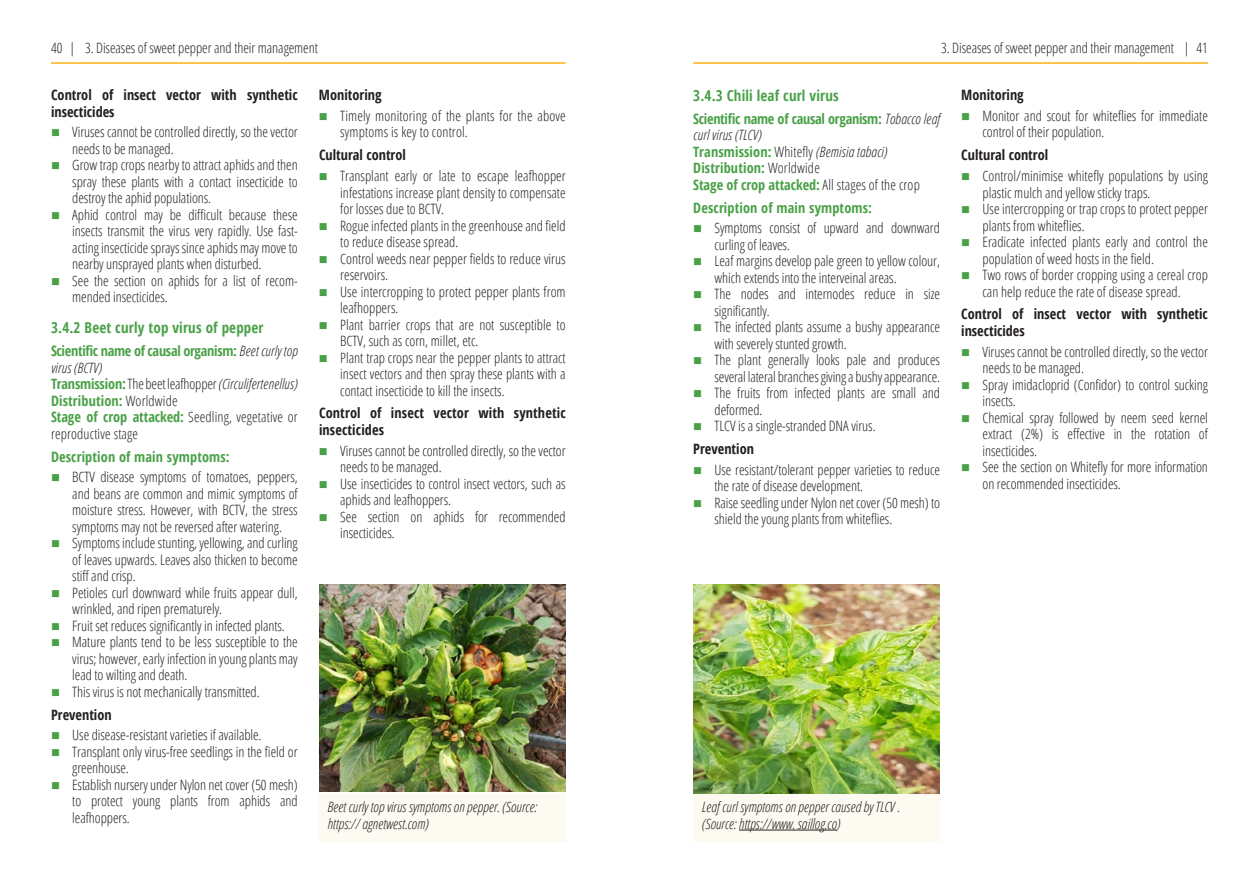
<style>
.page{position:relative;width:1259px;height:893px;background:#fff}
.page>*{position:absolute;margin:0;border:0;box-sizing:border-box;transform-origin:0 0}
.t1{font:700 condensed 15px "Open Sans";letter-spacing:.01em;color:#49a147}
.t2{font:300 condensed 14.25px/16.5px "Open Sans";letter-spacing:-.005em;color:#231f20}
.t3{font:700 condensed 14.25px/16.5px "Open Sans";letter-spacing:.01em;color:#49a147}
.t4{font:700 condensed 14.25px/16.5px "Open Sans";color:#231f20}
.t5{font:700 condensed 14.25px/16.5px "Open Sans";letter-spacing:-.02em;color:#49a147}
.t6{font:italic 300 condensed 14.25px/16.5px "Open Sans";color:#231f20}
.s1{color:#49a147}
.s2{font-weight:300;font-style:italic;color:#231f20}
.s3{font-weight:300;color:#231f20}
.s4{font-weight:700}
</style>
<div class="page">
<hr style="left:693px;top:62px;width:515px;height:2px;background:#fbb316">
<hr style="left:51px;top:62px;width:515px;height:2px;background:#fbb316">
<div style="left:319px;top:793px;width:247px;height:49px;background:#fdfbf1"></div>
<img style="left:319px;top:585px;width:247px;height:207px">
<div style="left:693px;top:793px;width:247px;height:49px;background:#fdfbf1"></div>
<hr style="left:739px;top:830px;width:98px;height:1px;background:#231f20">
<img style="left:693px;top:585px;width:247px;height:208px">
<p class="t2" style="left:51px;top:40px;width:268px">40 | 3. Diseases of sweet pepper and their management</p>
<p class="t2" style="left:941px;top:40px;width:268px">3. Diseases of sweet pepper and their management | 41</p>
<p class="t4" style="left:51px;top:86px;width:248px">Control of insect vector with synthetic insecticides</p>
<p class="t2" style="left:72px;top:124px;width:227px;text-indent:-21px"><span class="s1">■</span> Viruses cannot be controlled directly, so the vector needs to be managed.</p>
<p class="t2" style="left:72px;top:157px;width:227px;text-align:justify;text-indent:-21px"><span class="s1">■</span> Grow trap crops nearby to attract aphids and then spray these plants with a contact insecticide to destroy the aphid populations.</p>
<p class="t2" style="left:72px;top:206px;width:227px;text-align:justify;text-indent:-21px"><span class="s1">■</span> Aphid control may be difficult because these insects transmit the virus very rapidly. Use fast&shy;acting insecticide sprays since aphids may move to nearby unsprayed plants when disturbed.</p>
<p class="t2" style="left:72px;top:272px;width:227px;text-indent:-21px"><span class="s1">■</span> See the section on aphids for a list of recom&shy;mended insecticides.</p>
<p class="t1" style="left:51px;top:317px;width:214px">3.4.2 Beet curly top virus of pepper</p>
<p class="t5" style="left:51px;top:342px;width:248px">Scientific name of causal organism: <span class="s2">Beet curly top virus (BCTV)<br></span>Transmission: <span class="s3">The beet leafhopper</span> <span class="s2">(Circulifertenellus)<br></span>Distribution: <span class="s3">Worldwide<br></span>Stage of crop attacked: <span class="s3">Seedling, vegetative or reproductive stage</span></p>
<p class="t3" style="left:51px;top:448px;width:180px">Description of main symptoms:</p>
<p class="t2" style="left:72px;top:468px;width:227px;text-align:justify;text-indent:-21px"><span class="s1">■</span> BCTV disease symptoms of tomatoes, peppers, and beans are common and mimic symptoms of moisture stress. However, with BCTV, the stress symptoms may not be reversed after watering.</p>
<p class="t2" style="left:72px;top:534px;width:227px;text-align:justify;text-indent:-21px"><span class="s1">■</span> Symptoms include stunting, yellowing, and curling of leaves upwards. Leaves also thicken to become stiff and crisp.</p>
<p class="t2" style="left:72px;top:584px;width:227px;text-indent:-21px"><span class="s1">■</span> Petioles curl downward while fruits appear dull, wrinkled, and ripen prematurely.</p>
<p class="t2" style="left:51px;top:617px;width:235px"><span class="s1">■</span> Fruit set reduces significantly in infected plants.</p>
<p class="t2" style="left:72px;top:633px;width:227px;text-align:justify;text-indent:-21px"><span class="s1">■</span> Mature plants tend to be less susceptible to the virus; however, early infection in young plants may lead to wilting and death.</p>
<p class="t2" style="left:51px;top:680px;width:210px;line-height:22.8px"><span class="s1">■</span> This virus is not mechanically transmitted.<br><span class="s4">Prevention</span></p>
<p class="t2" style="left:51px;top:726px;width:212px"><span class="s1">■</span> Use disease-resistant varieties if available.</p>
<p class="t2" style="left:72px;top:743px;width:227px;text-indent:-21px"><span class="s1">■</span> Transplant only virus-free seedlings in the field or greenhouse.</p>
<p class="t2" style="left:72px;top:776px;width:227px;text-align:justify;text-indent:-21px"><span class="s1">■</span> Establish nursery under Nylon net cover (50 mesh) to protect young plants from aphids and leafhoppers.</p>
<p class="t1" style="left:693px;top:85px;width:147px">3.4.3 Chili leaf curl virus</p>
<p class="t3" style="left:693px;top:110px;width:248px">Scientific name of causal organism: <span class="s2">Tobacco leaf curl virus (TLCV)<br></span>Transmission: <span class="s3">Whitefly</span> <span class="s2">(Bemisia tabaci)<br></span>Distribution: <span class="s3">Worldwide<br></span>Stage of crop attacked: <span class="s3">All stages of the crop</span></p>
<p class="t3" style="left:693px;top:199px;width:180px">Description of main symptoms:</p>
<p class="t2" style="left:714px;top:219px;width:227px;text-indent:-21px"><span class="s1">■</span> Symptoms consist of upward and downward curling of leaves.</p>
<p class="t2" style="left:714px;top:252px;width:227px;text-indent:-21px"><span class="s1">■</span> Leaf margins develop pale green to yellow colour, which extends into the interveinal areas.</p>
<p class="t2" style="left:714px;top:285px;width:227px;text-indent:-21px"><span class="s1">■</span> The nodes and internodes reduce in size significantly.</p>
<p class="t2" style="left:714px;top:318px;width:227px;text-indent:-21px"><span class="s1">■</span> The infected plants assume a bushy appearance with severely stunted growth.</p>
<p class="t2" style="left:693px;top:351px;width:248px;text-align:right"><span class="s1">■</span> The plant generally looks pale and produces several lateral branches giving a bushy appearance.</p>
<p class="t2" style="left:714px;top:384px;width:227px;text-indent:-21px"><span class="s1">■</span> The fruits from infected plants are small and deformed.</p>
<p class="t2" style="left:693px;top:414px;width:184px;line-height:22.8px"><span class="s1">■</span> TLCV is a single-stranded DNA virus.<br><span class="s4">Prevention</span></p>
<p class="t2" style="left:714px;top:461px;width:227px;text-indent:-21px"><span class="s1">■</span> Use resistant/tolerant pepper varieties to reduce the rate of disease development.</p>
<p class="t2" style="left:714px;top:494px;width:227px;text-indent:-21px"><span class="s1">■</span> Raise seedling under Nylon net cover (50 mesh) to shield the young plants from whiteflies.</p>
<p class="t4" style="left:319px;top:86px;width:64px">Monitoring</p>
<p class="t2" style="left:340px;top:107px;width:227px;text-indent:-21px"><span class="s1">■</span> Timely monitoring of the plants for the above symptoms is key to control.</p>
<p class="t4" style="left:319px;top:147px;width:88px">Cultural control</p>
<p class="t2" style="left:340px;top:167px;width:227px;text-align:justify;text-indent:-21px"><span class="s1">■</span> Transplant early or late to escape leafhopper infestations increase plant density to compensate for losses due to BCTV.</p>
<p class="t2" style="left:340px;top:217px;width:227px;text-indent:-21px"><span class="s1">■</span> Rogue infected plants in the greenhouse and field to reduce disease spread.</p>
<p class="t2" style="left:340px;top:250px;width:227px;text-indent:-21px"><span class="s1">■</span> Control weeds near pepper fields to reduce virus reservoirs.</p>
<p class="t2" style="left:340px;top:283px;width:227px;text-indent:-21px"><span class="s1">■</span> Use intercropping to protect pepper plants from leafhoppers.</p>
<p class="t2" style="left:340px;top:316px;width:227px;text-indent:-21px"><span class="s1">■</span> Plant barrier crops that are not susceptible to<br>BCTV, such as corn, millet, etc.</p>
<p class="t2" style="left:340px;top:349px;width:227px;text-align:justify;text-indent:-21px"><span class="s1">■</span> Plant trap crops near the pepper plants to attract insect vectors and then spray these plants with a contact insecticide to kill the insects.</p>
<p class="t4" style="left:319px;top:405px;width:248px">Control of insect vector with synthetic insecticides</p>
<p class="t2" style="left:340px;top:442px;width:227px;text-indent:-21px"><span class="s1">■</span> Viruses cannot be controlled directly, so the vector needs to be managed.</p>
<p class="t2" style="left:340px;top:475px;width:227px;text-indent:-21px"><span class="s1">■</span> Use insecticides to control insect vectors, such as aphids and leafhoppers.</p>
<p class="t2" style="left:340px;top:508px;width:227px;text-indent:-21px"><span class="s1">■</span> See section on aphids for recommended insecticides.</p>
<p class="t4" style="left:961px;top:86px;width:64px">Monitoring</p>
<p class="t2" style="left:982px;top:107px;width:227px;text-indent:-21px"><span class="s1">■</span> Monitor and scout for whiteflies for immediate control of their population.</p>
<p class="t4" style="left:961px;top:147px;width:88px">Cultural control</p>
<p class="t2" style="left:982px;top:167px;width:227px;text-indent:-21px"><span class="s1">■</span> Control/minimise whitefly populations by using plastic mulch and yellow sticky traps.</p>
<p class="t2" style="left:982px;top:200px;width:227px;text-indent:-21px"><span class="s1">■</span> Use intercropping or trap crops to protect pepper plants from whiteflies.</p>
<p class="t2" style="left:982px;top:233px;width:227px;text-indent:-21px"><span class="s1">■</span> Eradicate infected plants early and control the population of weed hosts in the field.</p>
<p class="t2" style="left:961px;top:266px;width:248px;text-align:center"><span class="s1">■</span> Two rows of border cropping using a cereal crop can help reduce the rate of disease spread.</p>
<p class="t4" style="left:961px;top:306px;width:248px">Control of insect vector with synthetic insecticides</p>
<p class="t2" style="left:982px;top:343px;width:227px;text-indent:-21px"><span class="s1">■</span> Viruses cannot be controlled directly, so the vector needs to be managed.</p>
<p class="t2" style="left:982px;top:376px;width:227px;text-indent:-21px"><span class="s1">■</span> Spray imidacloprid (Confidor) to control sucking insects.</p>
<p class="t2" style="left:982px;top:409px;width:227px;text-align:justify;text-indent:-21px"><span class="s1">■</span> Chemical spray followed by neem seed kernel extract (2%) is effective in the rotation of insecticides.</p>
<p class="t2" style="left:982px;top:458px;width:227px;text-indent:-21px"><span class="s1">■</span> See the section on Whitefly for more information on recommended insecticides.</p>
<p class="t6" style="left:327px;top:798px;width:211px">Beet curly top virus symptoms on pepper. (Source: https:// agnetwest.com)</p>
<p class="t6" style="left:702px;top:798px;width:199px">Leaf curl symptoms on pepper caused by TLCV . (Source: https://www. saillog.co)</p>
</div>
